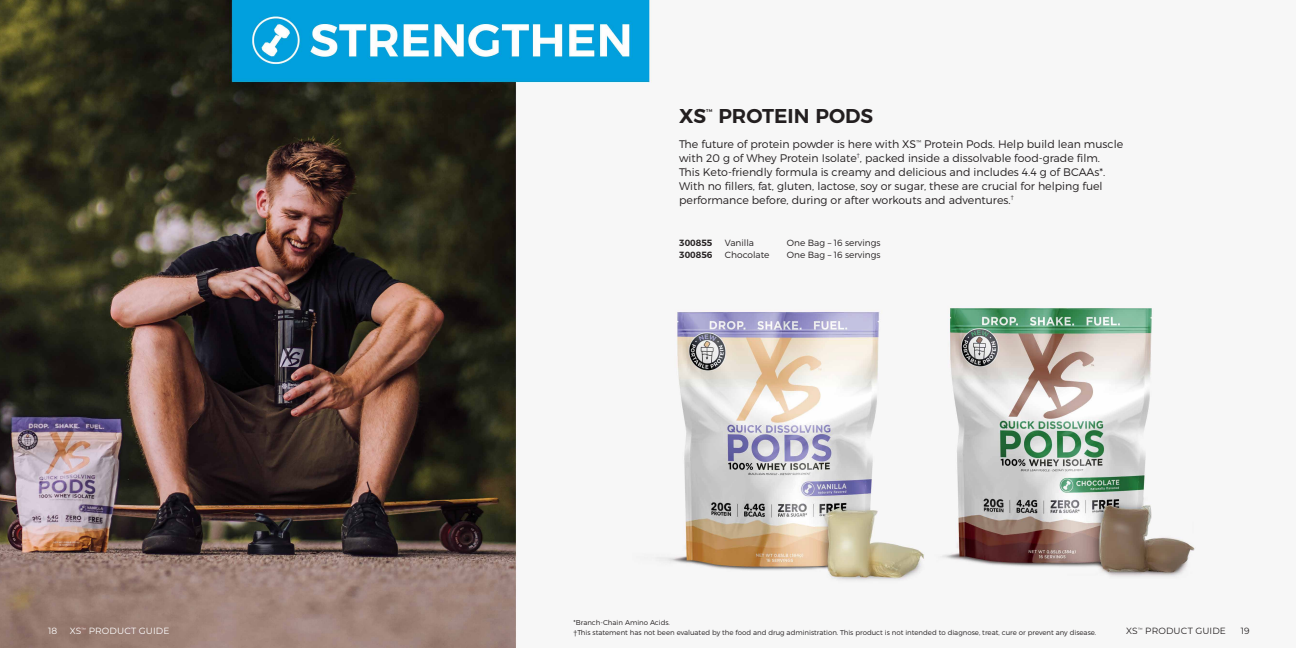
<style>
.page{position:relative;width:1296px;height:648px;background:#fff}
.page>*{position:absolute;margin:0;border:0;box-sizing:border-box;transform-origin:0 0}
.t1{font:600 20px "Montserrat";color:#231f20}
.t2{font:300 11px/14px "Montserrat";color:#231f20}
.t3{font:300 9px/12px "Montserrat";color:#231f20}
.t4{font:9px "Montserrat";letter-spacing:.015em;color:#fff}
.t5{font:9px "Montserrat";letter-spacing:.015em;color:#231f20}
.t6{font:600 9px/12px "Montserrat";color:#231f20}
.t7{font:300 7px/10px "Montserrat";color:#231f20}
.t8{font:600 4px "Montserrat";color:#231f20}
.s1{font-weight:400}
</style>
<div class="page">
<img style="left:0;top:0;width:1196px;height:648px">
<h1 class="t1" style="left:679px;top:100px;width:29px">XS</h1>
<p class="t8" style="left:706px;top:107px;width:8px">TM</p>
<h1 class="t1" style="left:718px;top:100px;width:156px">PROTEIN PODS</h1>
<p class="t2" style="left:679px;top:137px;width:446px">The future of protein powder is here with XS<sup>™</sup> Protein Pods. Help build lean muscle with 20 g of Whey Protein Isolate<sup>†</sup>, packed inside a dissolvable food-grade film.<br>This Keto-friendly formula is creamy and delicious and includes 4.4 g of BCAAs*.<br>With no fillers, fat, gluten, lactose, soy or sugar, these are crucial for helping fuel performance before, during or after workouts and adventures.<sup>†</sup></p>
<p class="t6" style="left:679px;top:236px;width:35px">300855<br>300856</p>
<p class="t3" style="left:725px;top:237px;width:46px">Vanilla<br>Chocolate</p>
<p class="t3" style="left:787px;top:237px;width:95px">One Bag – 16 servings<br>One Bag – 16 servings</p>
<p class="t7" style="left:574px;top:617px;width:524px">*Branch-Chain Amino Acids.<br><span class="s1">†</span>This statement has not been evaluated by the food and drug administration. This product is not intended to diagnose, treat, cure or prevent any disease.</p>
<p class="t4" style="left:48px;top:625px;width:11px">18</p>
<p class="t4" style="left:70px;top:625px;width:101px">XS<sup>™</sup> PRODUCT GUIDE</p>
<p class="t5" style="left:1126px;top:625px;width:101px">XS<sup>™</sup> PRODUCT GUIDE</p>
<p class="t5" style="left:1241px;top:625px;width:10px">19</p>
</div>
